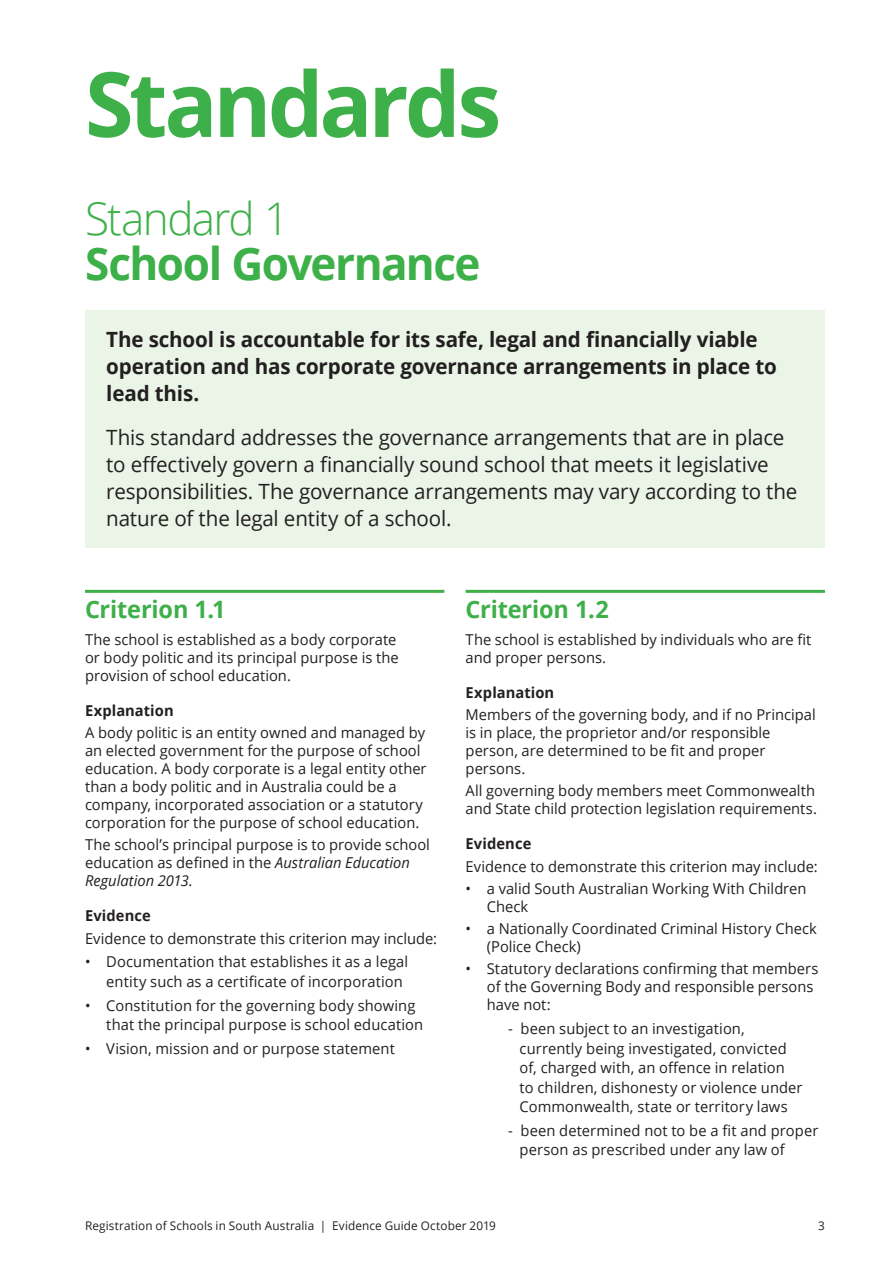
<style>
.page{position:relative;width:893px;height:1263px;background:#fff}
.page>*{position:absolute;margin:0;border:0;box-sizing:border-box;transform-origin:0 0}
.t1{font:700 90px "Open Sans";letter-spacing:-.045em;color:#3eb049}
.t2{font:700 45px "Open Sans";letter-spacing:-.035em;color:#3eb049}
.t3{font:300 45px "Open Sans";letter-spacing:-.04em;color:#3eb049}
.t4{font:700 24px "Open Sans";letter-spacing:-.005em;color:#3eb049}
.t5{font:21px/27px "Open Sans";letter-spacing:-.01em;color:#231f20}
.t6{font:700 21px/27px "Open Sans";letter-spacing:-.01em;color:#231f20}
.t7{font:15px/18px "Open Sans";color:#231f20}
.t8{font:700 15px "Open Sans";letter-spacing:.005em;color:#231f20}
.t9{font:12px "Open Sans";letter-spacing:.01em;color:#231f20}
.s1{font-style:italic}
</style>
<div class="page">
<div style="left:85px;top:310px;width:740px;height:237px;background:#eaf4e7"></div>
<hr style="left:85px;top:590px;width:359px;height:3px;background:#3eb049">
<hr style="left:466px;top:590px;width:359px;height:3px;background:#3eb049">
<h1 class="t1" style="left:85px;top:41px;width:418px">Standards</h1>
<h2 class="t3" style="left:85px;top:188px;width:206px">Standard 1</h2>
<h2 class="t2" style="left:85px;top:232px;width:397px">School Governance</h2>
<h3 class="t6" style="left:106px;top:325px;width:672px">The school is accountable for its safe, legal and financially viable operation and has corporate governance arrangements in place to lead this.</h3>
<p class="t5" style="left:106px;top:423px;width:693px">This standard addresses the governance arrangements that are in place to effectively govern a financially sound school that meets it legislative responsibilities. The governance arrangements may vary according to the nature of the legal entity of a school.</p>
<h3 class="t4" style="left:85px;top:593px;width:142px">Criterion 1.1</h3>
<p class="t7" style="left:85px;top:630px;width:315px">The school is established as a body corporate or body politic and its principal purpose is the provision of school education.</p>
<p class="t8" style="left:85px;top:700px;width:90px">Explanation</p>
<p class="t7" style="left:85px;top:723px;width:343px">A body politic is an entity owned and managed by an elected government for the purpose of school education. A body corporate is a legal entity other than a body politic and in Australia could be a company, incorporated association or a statutory corporation for the purpose of school education.</p>
<p class="t7" style="left:85px;top:835px;width:346px">The school’s principal purpose is to provide school education as defined in the <span class="s1">Australian Education<br>Regulation 2013.</span></p>
<p class="t8" style="left:85px;top:905px;width:67px">Evidence</p>
<p class="t7" style="left:85px;top:929px;width:354px">Evidence to demonstrate this criterion may include:</p>
<p class="t7" style="left:106px;top:952px;width:303px;line-height:19.5px;text-indent:-21px">• Documentation that establishes it as a legal entity such as a certificate of incorporation</p>
<p class="t7" style="left:106px;top:995px;width:318px;line-height:19.5px;text-indent:-21px">• Constitution for the governing body showing that the principal purpose is school education</p>
<p class="t7" style="left:85px;top:1039px;width:311px">• Vision, mission and or purpose statement</p>
<h3 class="t4" style="left:466px;top:593px;width:145px">Criterion 1.2</h3>
<p class="t7" style="left:466px;top:630px;width:347px">The school is established by individuals who are fit and proper persons.</p>
<p class="t8" style="left:466px;top:682px;width:90px">Explanation</p>
<p class="t7" style="left:466px;top:705px;width:352px">Members of the governing body, and if no Principal is in place, the proprietor and/or responsible person, are determined to be fit and proper persons.</p>
<p class="t7" style="left:466px;top:781px;width:353px">All governing body members meet Commonwealth and State child protection legislation requirements.</p>
<p class="t8" style="left:466px;top:833px;width:67px">Evidence</p>
<p class="t7" style="left:466px;top:857px;width:354px">Evidence to demonstrate this criterion may include:</p>
<p class="t7" style="left:487px;top:879px;width:321px;text-indent:-21px">• a valid South Australian Working With Children<br>Check</p>
<p class="t7" style="left:487px;top:919px;width:331px;text-indent:-21px">• a Nationally Coordinated Criminal History Check (Police Check)</p>
<p class="t7" style="left:487px;top:959px;width:333px;text-indent:-21px">• Statutory declarations confirming that members of the Governing Body and responsible persons have not:</p>
<p class="t7" style="left:520px;top:1018px;width:284px;line-height:19.5px;text-indent:-11px">- been subject to an investigation, currently being investigated, convicted of, charged with, an offence in relation to children, dishonesty or violence under Commonwealth, state or territory laws</p>
<p class="t7" style="left:520px;top:1120px;width:300px;line-height:19.5px;text-indent:-54px">- been determined not to be a fit and proper person as prescribed under any law of</p>
<p class="t9" style="left:85px;top:1217px;width:412px">Registration of Schools in South Australia | Evidence Guide October 2019</p>
<p class="t9" style="left:818px;top:1217px;width:8px">3</p>
</div>
